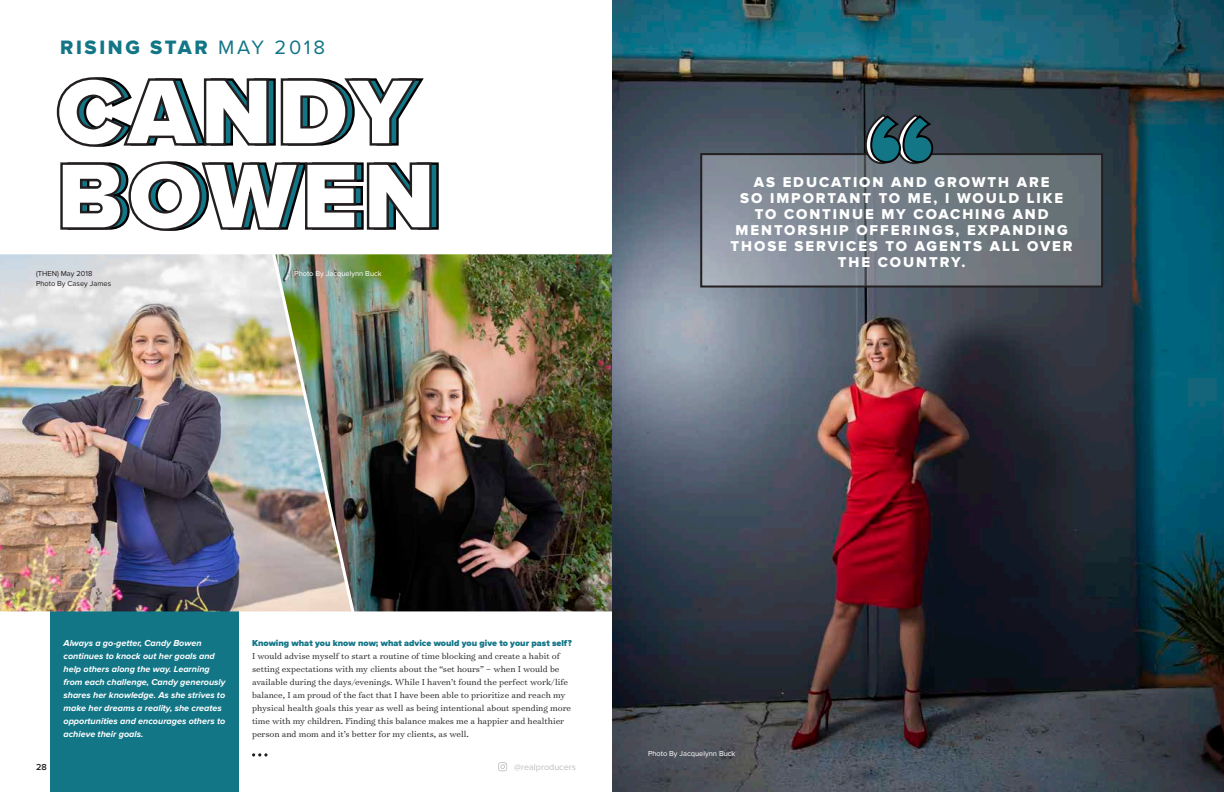
<style>
.page{position:relative;width:1224px;height:792px;background:#fff}
.page>*{position:absolute;margin:0;border:0;box-sizing:border-box;transform-origin:0 0}
.t1{font:900 130.7px "Proxima Nova";color:#fff}
.t2{font:900 97.2px/84.1px "Proxima Nova";letter-spacing:.04em;color:#fff}
.t3{font:20.1px "Proxima Nova Extrabld";letter-spacing:.13em;color:#137687}
.t4{font:14.8px/16.1px "Proxima Nova Extrabld";letter-spacing:.13em;color:#fff;text-align:center}
.t5{font:300 9.8px/13px "Surveyor Text";color:#231f20}
.t6{font:italic 700 9px/13px "Proxima Nova";color:#fff}
.t7{font:900 9px "Proxima Nova";color:#137687}
.t8{font:9px "Proxima Nova";color:#bcbec0}
.t9{font:7.5px "Proxima Nova";color:#fff}
.t10{font:7.5px/10px "Proxima Nova";color:#231f20}
.s1{font-family:"Proxima Nova"}
</style>
<div class="page">
<svg style="left:498px;top:762px;width:9px;height:9px"></svg>
<svg style="left:56px;top:77px;width:368px;height:70px"></svg>
<svg style="left:60px;top:161px;width:379px;height:70px"></svg>
<div style="left:50px;top:572px;width:189px;height:220px;background:#137687"></div>
<img style="left:0;top:254px;width:275px;height:357px">
<img style="left:275px;top:254px;width:337px;height:357px">
<svg style="left:252px;top:753px;width:16px;height:4px"></svg>
<img style="left:612px;top:0;width:612px;height:792px">
<svg style="left:703px;top:156px;width:397px;height:129px;background:#78818a"></svg>
<div style="left:700px;top:153px;width:403px;height:135px;border:2px solid #231f20"></div>
<svg style="left:863px;top:111px;width:71px;height:55px;background:#31383e"></svg>
<h3 class="t3" style="left:60px;top:38px;width:266px">RISING STAR <span class="s1">MAY 2018</span></h3>
<h2 class="t2" style="left:56px;top:74px;width:381px">CANDY<br>BOWEN</h2>
<p class="t10" style="left:36px;top:269px;width:77px">(THEN) May 2018<br>Photo By Casey James</p>
<p class="t9" style="left:294px;top:269px;width:89px">Photo By Jacquelynn Buck</p>
<h1 class="t1" style="left:863px;top:102px;width:70px">“</h1>
<h3 class="t4" style="left:731px;top:174px;width:344px">AS EDUCATION AND GROWTH ARE<br>SO IMPORTANT TO ME, I WOULD LIKE<br>TO CONTINUE MY COACHING AND<br>MENTORSHIP OFFERINGS, EXPANDING<br>THOSE SERVICES TO AGENTS ALL OVER<br>THE COUNTRY.</h3>
<p class="t6" style="left:64px;top:636px;width:163px">Always a go-getter, Candy Bowen continues to knock out her goals and help others along the way. Learning from each challenge, Candy generously shares her knowledge. As she strives to make her dreams a reality, she creates opportunities and encourages others to achieve their goals.</p>
<p class="t7" style="left:252px;top:638px;width:321px">Knowing what you know now; what advice would you give to your past self?</p>
<p class="t5" style="left:252px;top:649px;width:321px">I would advise myself to start a routine of time blocking and create a habit of setting expectations with my clients about the “set hours” – when I would be available during the days/evenings. While I haven’t found the perfect work/life balance, I am proud of the fact that I have been able to prioritize and reach my physical health goals this year as well as being intentional about spending more time with my children. Finding this balance makes me a happier and healthier person and mom and it’s better for my clients, as well.</p>
<p class="t8" style="left:514px;top:762px;width:63px">@realproducers</p>
<p class="t9" style="left:648px;top:749px;width:89px">Photo By Jacquelynn Buck</p>
</div>
